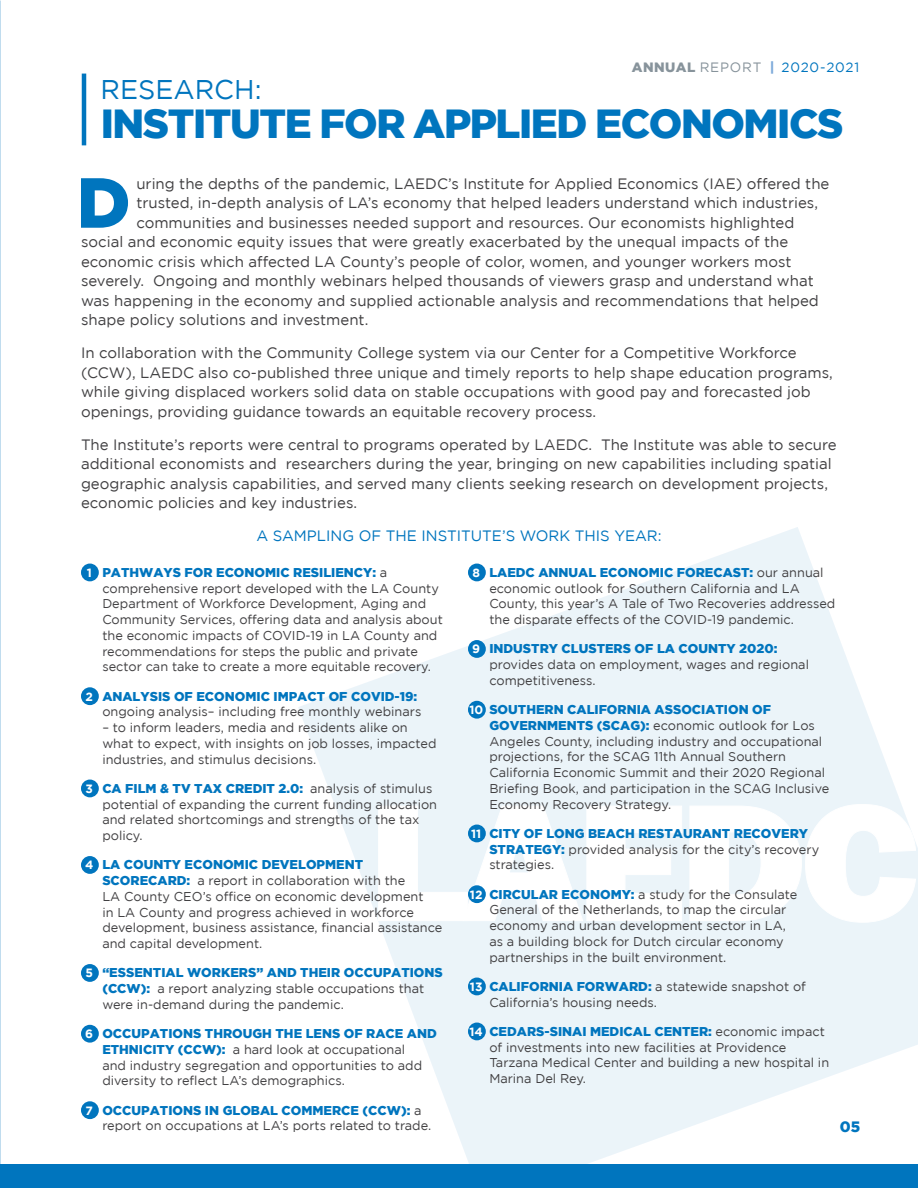
<style>
.page{position:relative;width:918px;height:1188px;background:#fff}
.page>*{position:absolute;margin:0;border:0;box-sizing:border-box;transform-origin:0 0}
.t1{font:900 70.65px "Gotham";color:#0075be}
.t2{font:900 40.5px "Gotham";letter-spacing:-.035em;color:#0075be}
.t3{font:27px "Gotham";color:#0075be}
.t4{font:15px/19.5px "Gotham";color:#414042}
.t5{font:15px "Gotham";color:#0075be}
.t6{font:900 15px "Gotham";color:#0075be}
.t7{font:13.5px "Gotham";letter-spacing:.06em;color:#0075be}
.t8{font:12.75px/15.8px "Gotham";color:#414042}
.s1{font-weight:900;color:#87939b}
.s2{color:#87939b}
.s3{font-weight:900;color:#7daada}
.s4{font-weight:700;font-size:12px;color:#fff}
.s5{font-weight:900;color:#0075be}
</style>
<div class="page">
<svg style="left:298px;top:527px;width:620px;height:637px;fill:#ebf4f9"></svg>
<svg style="left:378px;top:806px;width:304px;height:115px"></svg>
<svg style="left:690px;top:804px;width:226px;height:119px"></svg>
<div style="left:0;top:1164px;width:918px;height:24px;background:#0075be"></div>
<hr style="left:82px;top:74px;width:4px;height:71px;background:#0075be">
<div style="left:81px;top:564px;width:18px;height:17px;background:#0075be;border-radius:50%"></div>
<div style="left:81px;top:687px;width:18px;height:18px;background:#0075be;border-radius:50%"></div>
<div style="left:81px;top:780px;width:18px;height:17px;background:#0075be;border-radius:50%"></div>
<div style="left:81px;top:856px;width:18px;height:18px;background:#0075be;border-radius:50%"></div>
<div style="left:81px;top:964px;width:18px;height:18px;background:#0075be;border-radius:50%"></div>
<div style="left:81px;top:1025px;width:18px;height:18px;background:#0075be;border-radius:50%"></div>
<div style="left:81px;top:1101px;width:18px;height:18px;background:#0075be;border-radius:50%"></div>
<div style="left:468px;top:564px;width:18px;height:17px;background:#0075be;border-radius:50%"></div>
<div style="left:468px;top:640px;width:18px;height:18px;background:#0075be;border-radius:50%"></div>
<div style="left:468px;top:701px;width:18px;height:18px;background:#0075be;border-radius:50%"></div>
<div style="left:468px;top:825px;width:18px;height:17px;background:#0075be;border-radius:50%"></div>
<div style="left:468px;top:885px;width:18px;height:18px;background:#0075be;border-radius:50%"></div>
<div style="left:468px;top:978px;width:18px;height:17px;background:#0075be;border-radius:50%"></div>
<div style="left:468px;top:1023px;width:18px;height:17px;background:#0075be;border-radius:50%"></div>
<p class="t7" style="left:632px;top:60px;width:229px"><span class="s1">ANNUAL</span> <span class="s2">REPORT</span> <span class="s3">|</span> 2020-2021</p>
<h3 class="t3" style="left:100px;top:75px;width:163px">RESEARCH:</h3>
<h2 class="t2" style="left:101px;top:100px;width:744px">INSTITUTE FOR APPLIED ECONOMICS</h2>
<h1 class="t1" style="left:77px;top:162px;width:56px">D</h1>
<p class="t4" style="left:136px;top:173px;width:695px">uring the depths of the pandemic, LAEDC’s Institute for Applied Economics (IAE) offered the</p>
<p class="t4" style="left:136px;top:193px;width:683px">trusted, in-depth analysis of LA’s economy that helped leaders understand which industries,</p>
<p class="t4" style="left:136px;top:212px;width:659px">communities and businesses needed support and resources. Our economists highlighted</p>
<p class="t4" style="left:81px;top:232px;width:709px">social and economic equity issues that were greatly exacerbated by the unequal impacts of the</p>
<p class="t4" style="left:81px;top:251px;width:712px">economic crisis which affected LA County’s people of color, women, and younger workers most</p>
<p class="t4" style="left:81px;top:271px;width:734px">severely. Ongoing and monthly webinars helped thousands of viewers grasp and understand what</p>
<p class="t4" style="left:81px;top:290px;width:739px">was happening in the economy and supplied actionable analysis and recommendations that helped</p>
<p class="t4" style="left:81px;top:310px;width:289px">shape policy solutions and investment.</p>
<p class="t4" style="left:81px;top:343px;width:753px">In collaboration with the Community College system via our Center for a Competitive Workforce (CCW), LAEDC also co-published three unique and timely reports to help shape education programs, while giving displaced workers solid data on stable occupations with good pay and forecasted job openings, providing guidance towards an equitable recovery process.</p>
<p class="t4" style="left:81px;top:434px;width:757px">The Institute’s reports were central to programs operated by LAEDC. The Institute was able to secure additional economists and researchers during the year, bringing on new capabilities including spatial geographic analysis capabilities, and served many clients seeking research on development projects, economic policies and key industries.</p>
<p class="t5" style="left:256px;top:528px;width:407px">A SAMPLING OF THE INSTITUTE’S WORK THIS YEAR:</p>
<p class="t8" style="left:102px;top:564px;width:342px;text-indent:-16px"><span class="s4">1</span> <span class="s5">PATHWAYS FOR ECONOMIC RESILIENCY:</span> a comprehensive report developed with the LA County Department of Workforce Development, Aging and Community Services, offering data and analysis about the economic impacts of COVID-19 in LA County and recommendations for steps the public and private sector can take to create a more equitable recovery.</p>
<p class="t8" style="left:102px;top:688px;width:321px;text-indent:-17px"><span class="s4">2</span> <span class="s5">ANALYSIS OF ECONOMIC IMPACT OF COVID-19: </span>ongoing analysis– including free monthly webinars</p>
<p class="t8" style="left:102px;top:720px;width:336px">– to inform leaders, media and residents alike on what to expect, with insights on job losses, impacted industries, and stimulus decisions.</p>
<p class="t8" style="left:102px;top:780px;width:336px;text-indent:-17px"><span class="s4">3</span> <span class="s5">CA FILM &amp; TV TAX CREDIT 2.0:</span> analysis of stimulus potential of expanding the current funding allocation and related shortcomings and strengths of the tax policy.</p>
<p class="t8" style="left:102px;top:857px;width:342px;text-indent:-17px"><span class="s4">4</span> <span class="s5">LA COUNTY ECONOMIC DEVELOPMENT SCORECARD:</span> a report in collaboration with the<br>LA County CEO’s office on economic development<br>in LA County and progress achieved in workforce development, business assistance, financial assistance and capital development.</p>
<p class="t8" style="left:102px;top:965px;width:342px;text-indent:-17px"><span class="s4">5</span> <span class="s5">“ESSENTIAL WORKERS” AND THEIR OCCUPATIONS (CCW):</span> a report analyzing stable occupations that were in-demand during the pandemic.</p>
<p class="t8" style="left:102px;top:1026px;width:336px;text-indent:-17px"><span class="s4">6</span> <span class="s5">OCCUPATIONS THROUGH THE LENS OF RACE AND ETHNICITY (CCW):</span> a hard look at occupational<br>and industry segregation and opportunities to add diversity to reflect LA’s demographics.</p>
<p class="t8" style="left:102px;top:1102px;width:330px;text-indent:-17px"><span class="s4">7</span> <span class="s5">OCCUPATIONS IN GLOBAL COMMERCE (CCW):</span> a report on occupations at LA’s ports related to trade.</p>
<p class="t8" style="left:489px;top:564px;width:348px;text-indent:-17px"><span class="s4">8</span> <span class="s5">LAEDC ANNUAL ECONOMIC FORECAST:</span> our annual economic outlook for Southern California and LA County, this year’s A Tale of Two Recoveries addressed the disparate effects of the COVID-19 pandemic.</p>
<p class="t8" style="left:489px;top:641px;width:321px;text-indent:-17px"><span class="s4">9</span> <span class="s5">INDUSTRY CLUSTERS OF LA COUNTY 2020: </span>provides data on employment, wages and regional competitiveness.</p>
<p class="t8" style="left:489px;top:702px;width:341px;text-indent:-20px"><span class="s4">10</span> <span class="s5">SOUTHERN CALIFORNIA ASSOCIATION OF GOVERNMENTS (SCAG):</span> economic outlook for Los Angeles County, including industry and occupational projections, for the SCAG 11th Annual Southern California Economic Summit and their 2020 Regional Briefing Book, and participation in the SCAG Inclusive Economy Recovery Strategy.</p>
<p class="t8" style="left:489px;top:825px;width:331px;text-indent:-18px"><span class="s4">11</span> <span class="s5">CITY OF LONG BEACH RESTAURANT RECOVERY<br>STRATEGY:</span> provided analysis for the city’s recovery strategies.</p>
<p class="t8" style="left:489px;top:886px;width:310px;text-indent:-19px"><span class="s4">12</span> <span class="s5">CIRCULAR ECONOMY:</span> a study for the Consulate General of the Netherlands, to map the circular economy and urban development sector in LA, as a building block for Dutch circular economy partnerships in the built environment.</p>
<p class="t8" style="left:489px;top:978px;width:318px;text-indent:-19px"><span class="s4">13</span> <span class="s5">CALIFORNIA FORWARD:</span> a statewide snapshot of<br>California’s housing needs.</p>
<p class="t8" style="left:489px;top:1023px;width:341px;text-indent:-20px"><span class="s4">14</span> <span class="s5">CEDARS-SINAI MEDICAL CENTER:</span> economic impact of investments into new facilities at Providence Tarzana Medical Center and building a new hospital in Marina Del Rey.</p>
<p class="t6" style="left:840px;top:1118px;width:22px">05</p>
</div>
